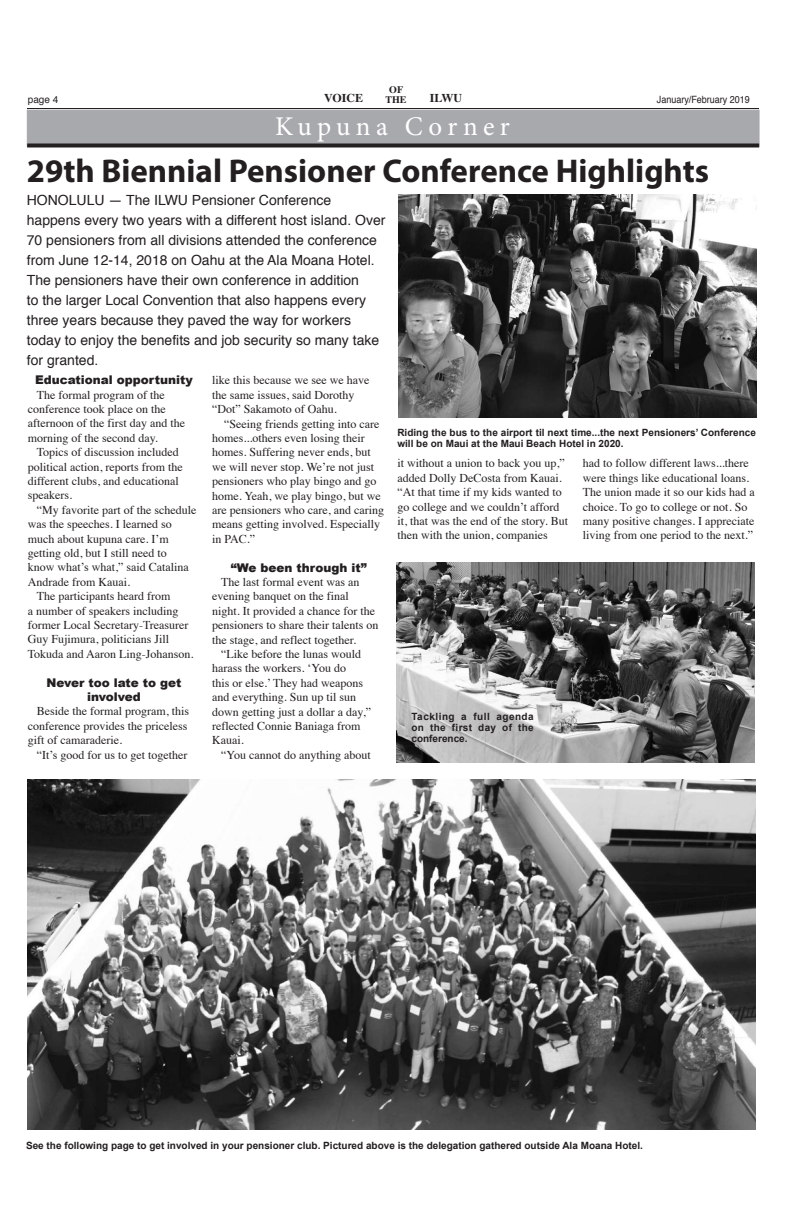
<style>
.page{position:relative;width:792px;height:1224px;background:#fff}
.page>*{position:absolute;margin:0;border:0;box-sizing:border-box;transform-origin:0 0}
.t1{font:700 33px "Myriad Pro";color:#231f20}
.t2{font:27px "Minion Pro";letter-spacing:.195em;color:#fff}
.t3{font:14px/20px "Helvetica";color:#231f20}
.t4{font:12px/14.4px "Times";color:#231f20}
.t5{font:900 12px/14.4px "Arial";color:#231f20;text-align:center}
.t6{font:700 12px "Times";color:#231f20}
.t7{font:700 10px/11px "Arial";color:#231f20}
.t8{font:10px "Helvetica";color:#231f20;scale:.9 1}
.t9{font:700 10px "Times";color:#231f20}
.t10{font:10px "Helvetica";color:#231f20}
</style>
<div class="page">
<hr style="left:27px;top:108px;width:732px;height:1px;background:#231f20">
<img style="left:398px;top:194px;width:358px;height:223px">
<img style="left:396px;top:562px;width:358px;height:201px">
<div style="left:27px;top:110px;width:732px;height:36px;background:#a8a9ad"></div>
<svg style="left:27px;top:144px;width:732px;height:4px;background:#3e3a3b"></svg>
<img style="left:28px;top:780px;width:728px;height:350px">
<p class="t9" style="left:389px;top:80px;width:15px">OF</p>
<p class="t6" style="left:324px;top:86px;width:41px">VOICE</p>
<p class="t6" style="left:430px;top:86px;width:34px">ILWU</p>
<p class="t10" style="left:28px;top:92px;width:32px">page 4</p>
<p class="t9" style="left:385px;top:90px;width:23px">THE</p>
<p class="t8" style="left:657px;top:91px;width:105px">January/February 2019</p>
<h2 class="t2" style="left:275px;top:109px;width:236px">Kupuna Corner</h2>
<h1 class="t1" style="left:27px;top:149px;width:684px">29th Biennial Pensioner Conference Highlights</h1>
<p class="t3" style="left:27px;top:190px;width:360px">HONOLULU — The ILWU Pensioner Conference happens every two years with a different host island. Over 70 pensioners from all divisions attended the conference from June 12-14, 2018 on Oahu at the Ala Moana Hotel.<br>The pensioners have their own conference in addition<br>to the larger Local Convention that also happens every three years because they paved the way for workers today to enjoy the benefits and job security so many take for granted.</p>
<p class="t5" style="left:35px;top:372px;width:159px">Educational opportunity</p>
<p class="t4" style="left:28px;top:386px;width:159px;text-indent:9px">The formal program of the conference took place on the afternoon of the first day and the morning of the second day.</p>
<p class="t4" style="left:28px;top:444px;width:156px;text-indent:9px">Topics of discussion included political action, reports from the different clubs, and educational speakers.</p>
<p class="t4" style="left:37px;top:502px;width:161px">“My favorite part of the schedule</p>
<p class="t4" style="left:28px;top:516px;width:145px">was the speeches. I learned so</p>
<p class="t4" style="left:28px;top:530px;width:142px">much about kupuna care. I’m</p>
<p class="t4" style="left:28px;top:545px;width:141px">getting old, but I still need to</p>
<p class="t4" style="left:28px;top:559px;width:162px">know what’s what,” said Catalina</p>
<p class="t4" style="left:28px;top:574px;width:104px">Andrade from Kauai.</p>
<p class="t4" style="left:37px;top:588px;width:135px">The participants heard from</p>
<p class="t4" style="left:28px;top:602px;width:152px">a number of speakers including</p>
<p class="t4" style="left:28px;top:617px;width:162px">former Local Secretary-Treasurer</p>
<p class="t4" style="left:28px;top:631px;width:143px">Guy Fujimura, politicians Jill</p>
<p class="t4" style="left:28px;top:646px;width:167px">Tokuda and Aaron Ling-Johanson.</p>
<p class="t5" style="left:46px;top:675px;width:137px">Never too late to get involved</p>
<p class="t4" style="left:28px;top:703px;width:163px;text-indent:9px">Beside the formal program, this conference provides the priceless gift of camaraderie.</p>
<p class="t4" style="left:37px;top:746px;width:152px">“It’s good for us to get together</p>
<p class="t4" style="left:212px;top:372px;width:159px">like this because we see we have the same issues, said Dorothy “Dot” Sakamoto of Oahu.</p>
<p class="t4" style="left:212px;top:415px;width:173px;text-indent:12px">“Seeing friends getting into care homes...others even losing their homes. Suffering never ends, but we will never stop. We’re not just pensioners who play bingo and go home. Yeah, we play bingo, but we are pensioners who care, and caring means getting involved. Especially in PAC.”</p>
<p class="t5" style="left:231px;top:560px;width:137px">“We been through it”</p>
<p class="t4" style="left:212px;top:574px;width:168px;text-indent:9px">The last formal event was an evening banquet on the final night. It provided a chance for the pensioners to share their talents on the stage, and reflect together.</p>
<p class="t4" style="left:212px;top:646px;width:160px;text-indent:9px">“Like before the lunas would harass the workers. ‘You do<br>this or else.’ They had weapons and everything. Sun up til sun down getting just a dollar a day,” reflected Connie Baniaga from<br>Kauai.</p>
<p class="t4" style="left:221px;top:747px;width:151px">“You cannot do anything about</p>
<p class="t7" style="left:397px;top:427px;width:360px">Riding the bus to the airport til next time...the next Pensioners’ Conference will be on Maui at the Maui Beach Hotel in 2020.</p>
<p class="t4" style="left:398px;top:455px;width:172px">it without a union to back you up,” added Dolly DeCosta from Kauai. “At that time if my kids wanted to go college and we couldn’t afford it, that was the end of the story. But then with the union, companies</p>
<p class="t4" style="left:583px;top:455px;width:173px">had to follow different laws...there were things like educational loans.<br>The union made it so our kids had a choice. To go to college or not. So many positive changes. I appreciate living from one period to the next.”</p>
<p class="t7" style="left:411px;top:712px;width:124px;text-align:justify">Tackling a full agenda on the first day of the conference.</p>
<p class="t7" style="left:26px;top:1141px;width:618px">See the following page to get involved in your pensioner club. Pictured above is the delegation gathered outside Ala Moana Hotel.</p>
</div>
